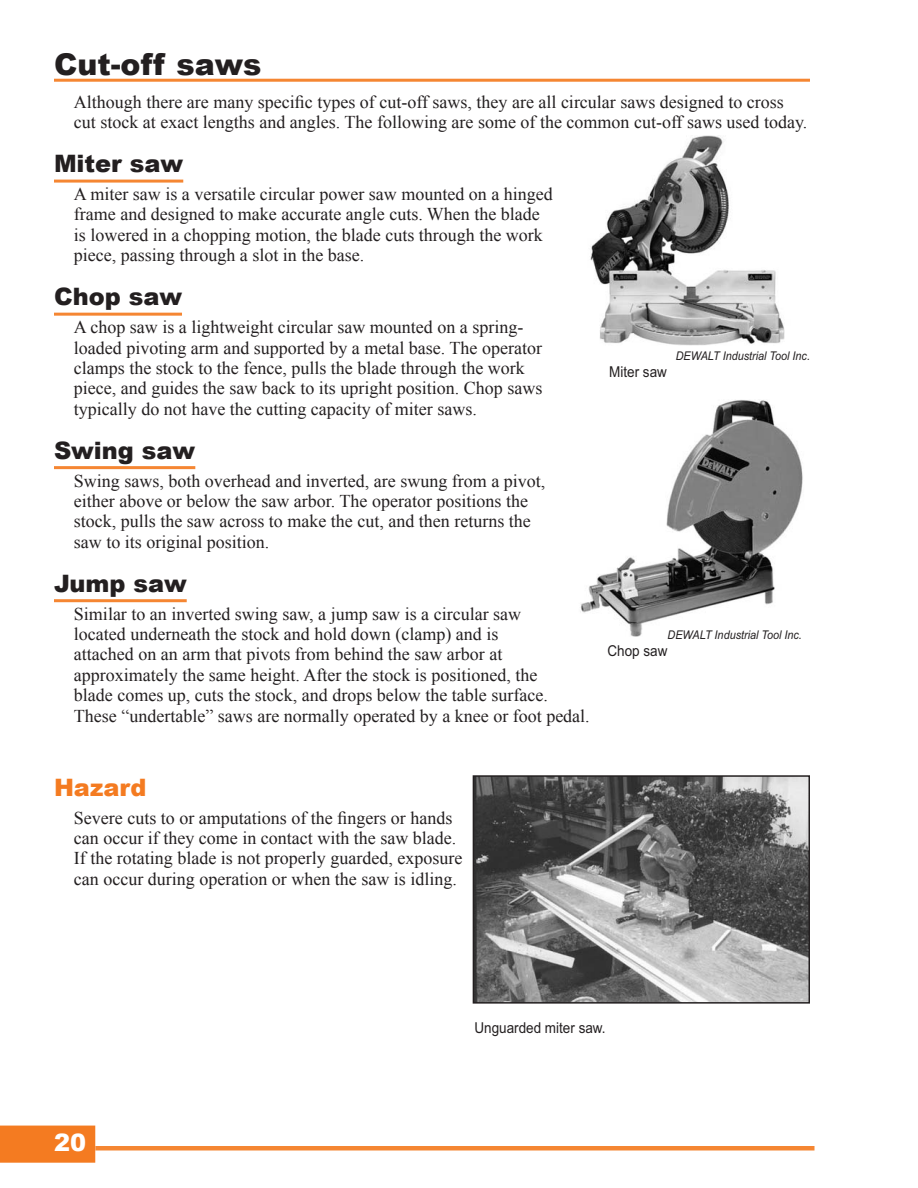
<style>
.page{position:relative;width:918px;height:1188px;background:#fff}
.page>*{position:absolute;margin:0;border:0;box-sizing:border-box;transform-origin:0 0}
.t1{font:900 30px "Arial";color:#231f20}
.Subtitle{font:900 24px "Arial";color:#231f20}
.Subtitle-2{font:900 24px "Arial";color:#f47b21}
.t2{font:900 24px "Arial";color:#fff}
.Body{font:18px/20.4px "Times New Roman";color:#231f20}
.Photo_cap{font:15px "Arial";color:#231f20;scale:.9 1}
.Photo_credit{font:italic 12px "Arial";color:#231f20;scale:.9 1}
</style>
<div class="page">
<hr style="left:95px;top:1146px;width:720px;height:4px;background:#f58632">
<div style="left:0;top:1126px;width:95px;height:37px;background:#f47b21"></div>
<hr style="left:54px;top:79px;width:756px;height:3px;background:#f58632">
<hr style="left:54px;top:180px;width:129px;height:3px;background:#f58632">
<hr style="left:54px;top:313px;width:128px;height:3px;background:#f58632">
<hr style="left:54px;top:466px;width:141px;height:3px;background:#f58632">
<hr style="left:54px;top:599px;width:133px;height:3px;background:#f58632">
<img style="left:476px;top:778px;width:331px;height:223px">
<div style="left:473px;top:775px;width:337px;height:229px;border:2px solid #231f20"></div>
<img style="left:590px;top:135px;width:195px;height:211px">
<img style="left:580px;top:400px;width:223px;height:236px">
<p class="t1" style="left:54px;top:43px;width:209px">Cut-off saws</p>
<p class="Body" style="left:74px;top:91px;width:735px">Although there are many specific types of cut-off saws, they are all circular saws designed to cross cut stock at exact lengths and angles. The following are some of the common cut-off saws used today.</p>
<p class="Subtitle" style="left:54px;top:146px;width:131px">Miter saw</p>
<p class="Body" style="left:74px;top:184px;width:480px">A miter saw is a versatile circular power saw mounted on a hinged frame and designed to make accurate angle cuts. When the blade is lowered in a chopping motion, the blade cuts through the work piece, passing through a slot in the base.</p>
<p class="Subtitle" style="left:54px;top:279px;width:130px">Chop saw</p>
<p class="Body" style="left:74px;top:317px;width:470px">A chop saw is a lightweight circular saw mounted on a spring&shy;loaded pivoting arm and supported by a metal base. The operator clamps the stock to the fence, pulls the blade through the work piece, and guides the saw back to its upright position. Chop saws typically do not have the cutting capacity of miter saws.</p>
<p class="Subtitle" style="left:54px;top:433px;width:143px">Swing saw</p>
<p class="Body" style="left:74px;top:470px;width:473px">Swing saws, both overhead and inverted, are swung from a pivot, either above or below the saw arbor. The operator positions the stock, pulls the saw across to make the cut, and then returns the saw to its original position.</p>
<p class="Subtitle" style="left:54px;top:566px;width:134px">Jump saw</p>
<p class="Body" style="left:74px;top:603px;width:517px">Similar to an inverted swing saw, a jump saw is a circular saw<br>located underneath the stock and hold down (clamp) and is<br>attached on an arm that pivots from behind the saw arbor at approximately the same height. After the stock is positioned, the<br>blade comes up, cuts the stock, and drops below the table surface.<br>These “undertable” saws are normally operated by a knee or foot pedal.</p>
<p class="Photo_credit" style="left:676px;top:350px;width:151px">DEWALT Industrial Tool Inc.</p>
<p class="Photo_cap" style="left:609px;top:363px;width:66px">Miter saw</p>
<p class="Photo_credit" style="left:668px;top:628px;width:151px">DEWALT Industrial Tool Inc.</p>
<p class="Photo_cap" style="left:608px;top:642px;width:68px">Chop saw</p>
<p class="Subtitle-2" style="left:54px;top:770px;width:94px">Hazard</p>
<p class="Body" style="left:74px;top:807px;width:390px">Severe cuts to or amputations of the fingers or hands can occur if they come in contact with the saw blade.<br>If the rotating blade is not properly guarded, exposure can occur during operation or when the saw is idling.</p>
<h2 class="t2" style="left:54px;top:1125px;width:34px">20</h2>
<p class="Photo_cap" style="left:474px;top:1019px;width:147px">Unguarded miter saw.</p>
</div>
